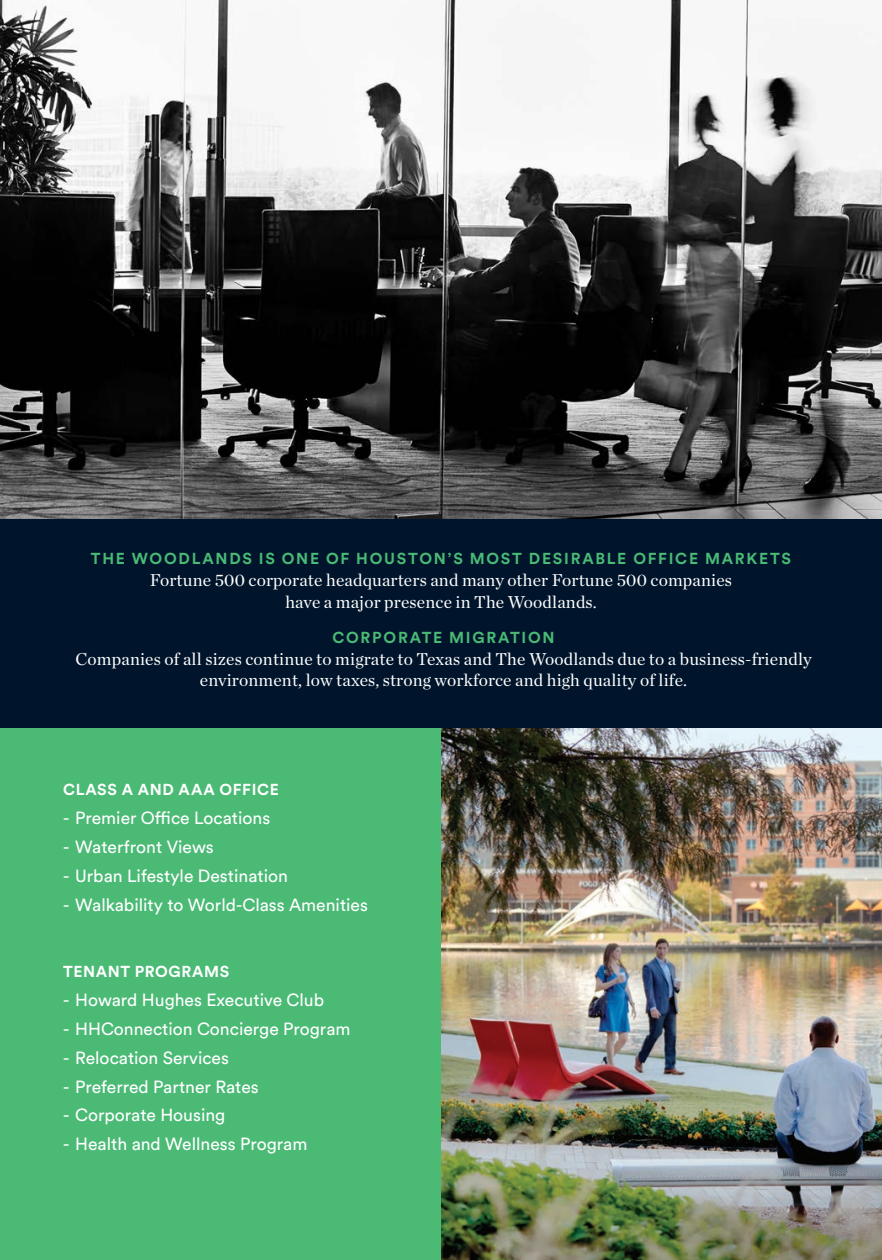
<style>
.page{position:relative;width:882px;height:1260px;background:#fff}
.page>*{position:absolute;margin:0;border:0;box-sizing:border-box;transform-origin:0 0}
.Bullets{font:17.5px "Circular Std";color:#fff}
.Body{font:17.5px/21.9px "Chronicle Deck";letter-spacing:.01em;color:#fff;text-align:center}
.Subheading{font:700 15.75px "Circular Std";letter-spacing:.11em;color:#4aba75}
.Bullets-2{font:700 15.75px "Circular Std";letter-spacing:.035em;color:#fff}
</style>
<div class="page">
<div style="left:0;top:728px;width:444px;height:532px;background:#4aba75"></div>
<img style="left:442px;top:728px;width:440px;height:532px">
<img style="left:0;top:0;width:882px;height:520px">
<div style="left:0;top:520px;width:882px;height:208px;background:#00152c"></div>
<p class="Subheading" style="left:91px;top:548px;width:702px">THE WOODLANDS IS ONE OF HOUSTON’S MOST DESIRABLE OFFICE MARKETS</p>
<p class="Body" style="left:150px;top:568px;width:584px">Fortune 500 corporate headquarters and many other Fortune 500 companies</p>
<p class="Body" style="left:285px;top:590px;width:313px">have a major presence in The Woodlands.</p>
<p class="Subheading" style="left:332px;top:627px;width:224px">CORPORATE MIGRATION</p>
<p class="Body" style="left:75px;top:647px;width:738px">Companies of all sizes continue to migrate to Texas and The Woodlands due to a business-friendly environment, low taxes, strong workforce and high quality of life.</p>
<p class="Bullets-2" style="left:63px;top:780px;width:217px">CLASS A AND AAA OFFICE</p>
<p class="Bullets" style="left:63px;top:807px;width:209px">- Premier Office Locations</p>
<p class="Bullets" style="left:63px;top:836px;width:152px">- Waterfront Views</p>
<p class="Bullets" style="left:63px;top:865px;width:226px">- Urban Lifestyle Destination</p>
<p class="Bullets" style="left:63px;top:894px;width:307px">- Walkability to World-Class Amenities</p>
<p class="Bullets-2" style="left:63px;top:961px;width:168px">TENANT PROGRAMS</p>
<p class="Bullets" style="left:63px;top:989px;width:263px">- Howard Hughes Executive Club</p>
<p class="Bullets" style="left:63px;top:1018px;width:289px">- HHConnection Concierge Program</p>
<p class="Bullets" style="left:63px;top:1047px;width:168px">- Relocation Services</p>
<p class="Bullets" style="left:63px;top:1076px;width:197px">- Preferred Partner Rates</p>
<p class="Bullets" style="left:63px;top:1105px;width:164px">- Corporate Housing</p>
<p class="Bullets" style="left:63px;top:1134px;width:246px">- Health and Wellness Program</p>
</div>
